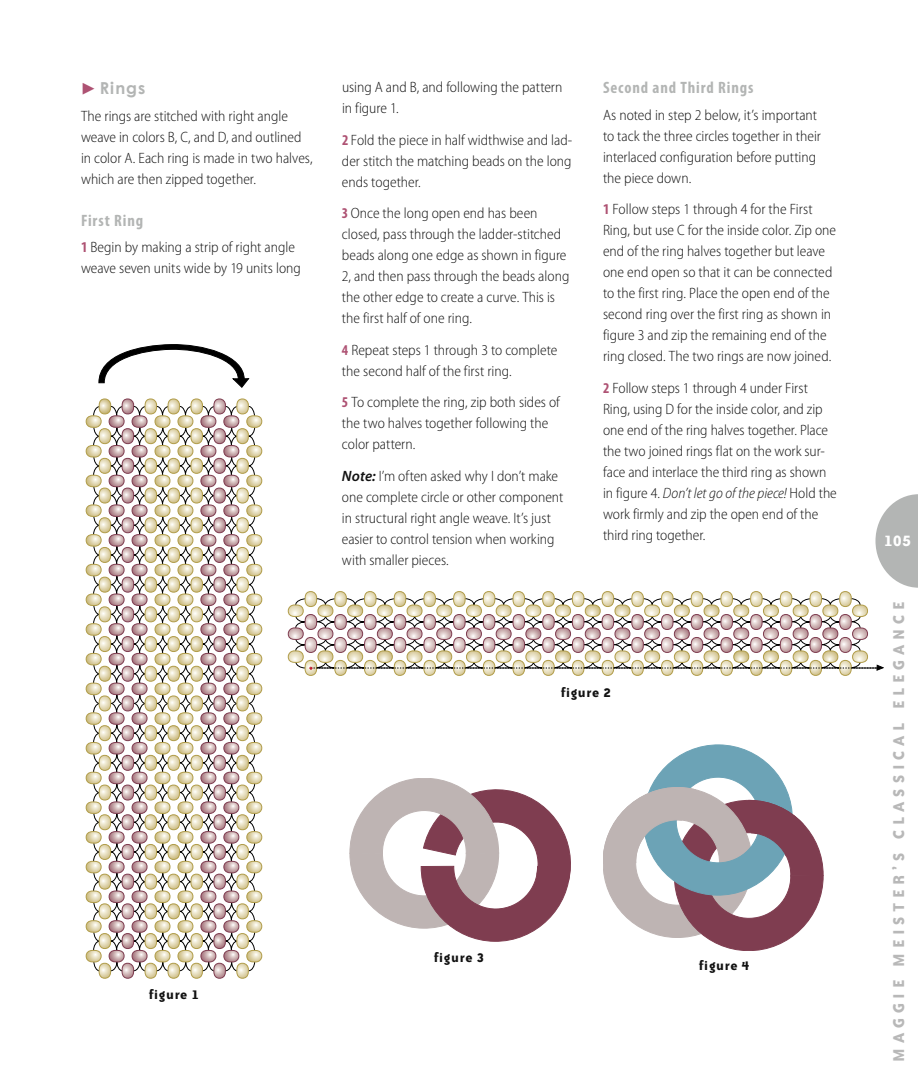
<style>
.page{position:relative;width:918px;height:1080px;background:#fff}
.page>*{position:absolute;margin:0;border:0;box-sizing:border-box;transform-origin:0 0}
.t1{font:700 18px "Bailey Sans ITC";letter-spacing:.265em;color:#b8b8b8}
.t2{font:700 18px "Bailey Sans ITC";color:#fff}
.t3{font:700 condensed 16.5px "Myriad Pro";letter-spacing:.055em;color:#b3b5b4}
.t4{font:700 16.5px "Century Gothic";letter-spacing:.06em;color:#b3b5b4}
.t5{font:300 semi-condensed 15px/21px "Myriad Pro";color:#121212}
.t6{font:700 15px "Bailey Sans ITC";letter-spacing:.05em;color:#121212}
.s1{color:#ae5273}
.s2{font-weight:700;font-stretch:condensed;color:#ae5273}
.s3{font-weight:600;font-style:italic;font-stretch:normal}
.s4{font-style:italic}
</style>
<div class="page">
<svg style="left:98px;top:344px;width:151px;height:44px"></svg>
<svg style="left:86px;top:399px;width:176px;height:580px"></svg>
<svg style="left:288px;top:494px;width:630px;height:182px"></svg>
<svg style="left:350px;top:778px;width:221px;height:163px"></svg>
<svg style="left:603px;top:745px;width:220px;height:206px"></svg>
<p class="t4" style="left:81px;top:78px;width:66px"><span class="s1">▶</span> Rings</p>
<p class="t5" style="left:81px;top:106px;width:233px">The rings are stitched with right angle weave in colors B, C, and D, and outlined in color A. Each ring is made in two halves, which are then zipped together.</p>
<p class="t3" style="left:81px;top:210px;width:64px">First Ring</p>
<p class="t5" style="left:81px;top:237px;width:221px"><span class="s2">1</span> Begin by making a strip of right angle weave seven units wide by 19 units long</p>
<p class="t5" style="left:342px;top:77px;width:222px">using A and B, and following the pattern in figure 1.</p>
<p class="t5" style="left:342px;top:130px;width:232px;text-align:justify"><span class="s2">2</span> Fold the piece in half widthwise and lad&shy;der stitch the matching beads on the long ends together.</p>
<p class="t5" style="left:342px;top:203px;width:229px"><span class="s2">3</span> Once the long open end has been closed, pass through the ladder-stitched beads along one edge as shown in figure 2, and then pass through the beads along the other edge to create a curve. This is the first half of one ring.</p>
<p class="t5" style="left:342px;top:340px;width:217px"><span class="s2">4</span> Repeat steps 1 through 3 to complete the second half of the first ring.</p>
<p class="t5" style="left:342px;top:392px;width:219px"><span class="s2">5</span> To complete the ring, zip both sides of the two halves together following the color pattern.</p>
<p class="t5" style="left:342px;top:466px;width:223px"><span class="s3">Note:</span> I’m often asked why I don’t make one complete circle or other component in structural right angle weave. It’s just easier to control tension when working with smaller pieces.</p>
<p class="t3" style="left:603px;top:78px;width:152px">Second and Third Rings</p>
<p class="t5" style="left:603px;top:104px;width:219px">As noted in step 2 below, it’s important to tack the three circles together in their interlaced configuration before putting the piece down.</p>
<p class="t5" style="left:603px;top:199px;width:235px"><span class="s2">1</span> Follow steps 1 through 4 for the First Ring, but use C for the inside color. Zip one end of the ring halves together but leave one end open so that it can be connected to the first ring. Place the open end of the second ring over the first ring as shown in figure 3 and zip the remaining end of the ring closed. The two rings are now joined.</p>
<p class="t5" style="left:603px;top:377px;width:235px"><span class="s2">2</span> Follow steps 1 through 4 under First Ring, using D for the inside color, and zip one end of the ring halves together. Place the two joined rings flat on the work sur&shy;face and interlace the third ring as shown in figure 4. <span class="s4">Don’t let go of the piece!</span> Hold the work firmly and zip the open end of the third ring together.</p>
<p class="t6" style="left:561px;top:685px;width:52px">figure 2</p>
<p class="t6" style="left:149px;top:986px;width:52px">figure 1</p>
<p class="t6" style="left:434px;top:949px;width:52px">figure 3</p>
<p class="t6" style="left:699px;top:958px;width:52px">figure 4</p>
<p class="t2" style="left:884px;top:531px;width:29px">105</p>
<p class="t1" style="left:889px;top:1062px;width:461px;rotate:-90deg">Maggie Meister ’s Classical E legance</p>
</div>
